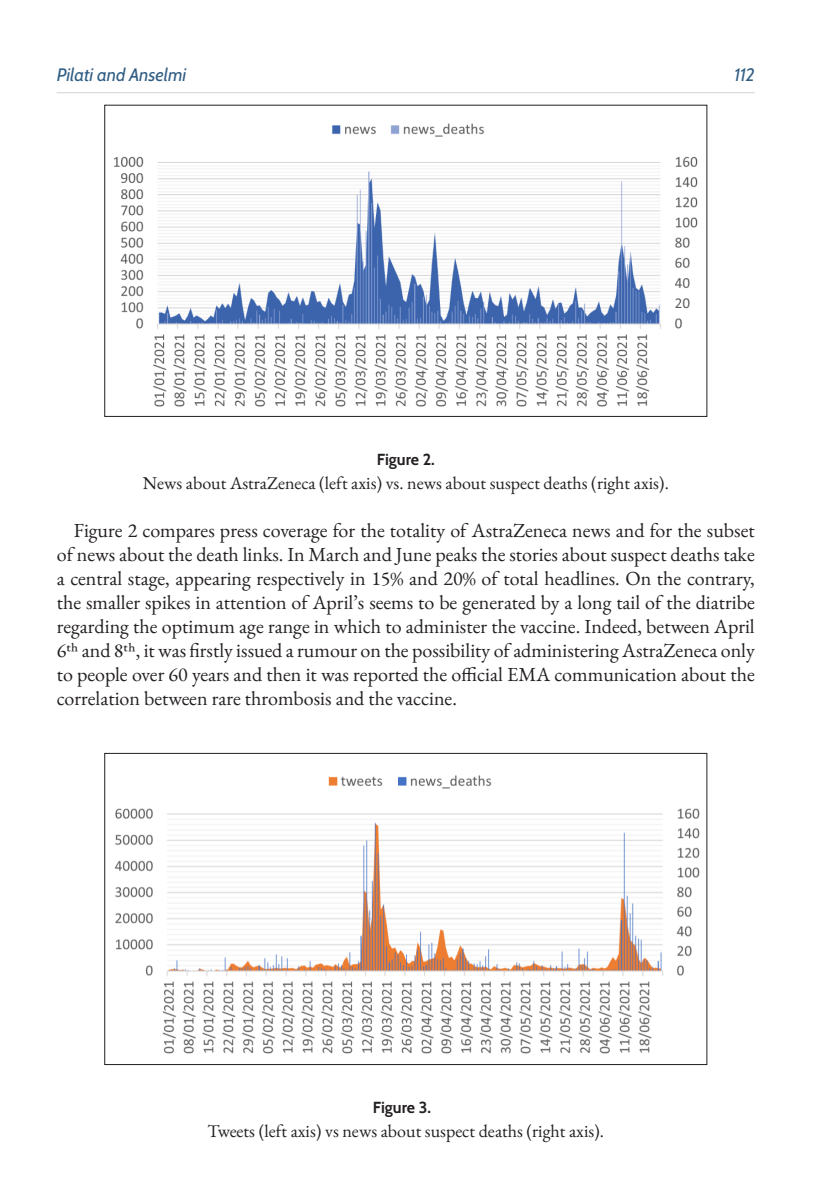
<style>
.page{position:relative;width:840px;height:1191px;background:#fff}
.page>*{position:absolute;margin:0;border:0;box-sizing:border-box;transform-origin:0 0}
.t1{font:20px/24px "EB Garamond";color:#231f20;text-align:justify}
.t2{font:18px "EB Garamond";color:#231f20}
.t3{font:italic 18px "Cabin";color:#305d84}
.t4{font:16px "Cabin";color:#231f20}
</style>
<div class="page">
<img style="left:115px;top:775px;width:585px;height:279px">
<img style="left:114px;top:123px;width:584px;height:284px">
<hr style="left:57px;top:92px;width:697px;height:1px;background:#ced3d6">
<p class="t3" style="left:57px;top:63px;width:131px">Pilati and Anselmi</p>
<p class="t3" style="left:734px;top:63px;width:22px">112</p>
<p class="t4" style="left:376px;top:449px;width:59px">Figure 2.</p>
<p class="t2" style="left:143px;top:471px;width:527px">News about AstraZeneca (left axis) vs. news about suspect deaths (right axis).</p>
<p class="t1" style="left:57px;top:518px;width:699px;text-indent:17px">Figure 2 compares press coverage for the totality of AstraZeneca news and for the subset of news about the death links. In March and June peaks the stories about suspect deaths take a central stage, appearing respectively in 15% and 20% of total headlines. On the contrary, the smaller spikes in attention of April’s seems to be generated by a long tail of the diatribe regarding the optimum age range in which to administer the vaccine. Indeed, between April 6th and 8th, it was firstly issued a rumour on the possibility of administering AstraZeneca only to people over 60 years and then it was reported the official EMA communication about the correlation between rare thrombosis and the vaccine.</p>
<p class="t4" style="left:372px;top:1097px;width:60px">Figure 3.</p>
<p class="t2" style="left:207px;top:1119px;width:398px">Tweets (left axis) vs news about suspect deaths (right axis).</p>
</div>
